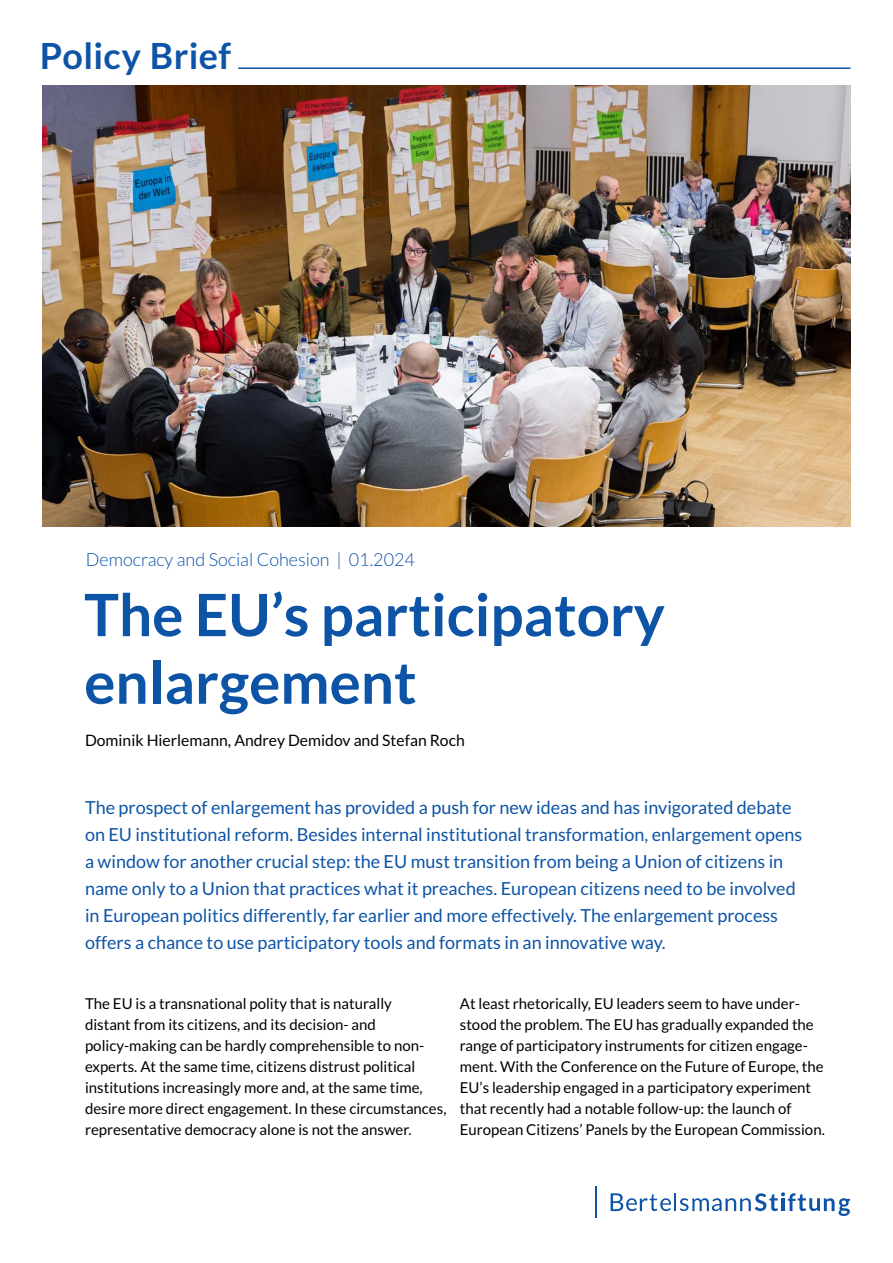
<style>
.page{position:relative;width:893px;height:1263px;background:#fff}
.page>*{position:absolute;margin:0;border:0;box-sizing:border-box;transform-origin:0 0}
.t1{font:700 58.5px/67.7px "Lato";color:#0d54a6}
.t2{font:700 36px "Lato";letter-spacing:.01em;color:#0d54a6}
.t3{font:18px/27px "Lato";color:#0d54a6}
.t4{font:300 18px "Lato";color:#0d54a6}
.t5{font:15.75px "Lato";color:#000}
.t6{font:15px/21px "Lato";color:#000}
</style>
<div class="page">
<img style="left:43px;top:85px;width:807px;height:441px">
<hr style="left:238px;top:67px;width:612px;height:2px;background:#0d54a6">
<hr style="left:595px;top:1186px;width:2px;height:32px;background:#0d54a6">
<svg style="left:611px;top:1192px;width:239px;height:24px"></svg>
<h2 class="t2" style="left:40px;top:35px;width:193px">Policy Brief</h2>
<p class="t4" style="left:86px;top:550px;width:331px">Democracy and Social Cohesion | 01.2024</p>
<h1 class="t1" style="left:84px;top:580px;width:582px">The EU’s participatory enlargement</h1>
<p class="t5" style="left:85px;top:731px;width:381px">Dominik Hierlemann, Andrey Demidov and Stefan Roch</p>
<p class="t3" style="left:85px;top:793px;width:719px">The prospect of enlargement has provided a push for new ideas and has invigorated debate on EU institutional reform. Besides internal institutional transformation, enlargement opens a window for another crucial step: the EU must transition from being a Union of citizens in name only to a Union that practices what it preaches. European citizens need to be involved in European politics differently, far earlier and more effectively. The enlargement process offers a chance to use participatory tools and formats in an innovative way.</p>
<p class="t6" style="left:85px;top:993px;width:363px">The EU is a transnational polity that is naturally<br>distant from its citizens, and its decision- and policy-making can be hardly comprehensible to non&shy;experts. At the same time, citizens distrust political institutions increasingly more and, at the same time, desire more direct engagement. In these circumstances, representative democracy alone is not the answer.</p>
<p class="t6" style="left:460px;top:993px;width:366px">At least rhetorically, EU leaders seem to have under&shy;stood the problem. The EU has gradually expanded the range of participatory instruments for citizen engage&shy;ment. With the Conference on the Future of Europe, the EU’s leadership engaged in a participatory experiment that recently had a notable follow-up: the launch of European Citizens’ Panels by the European Commission.</p>
</div>
